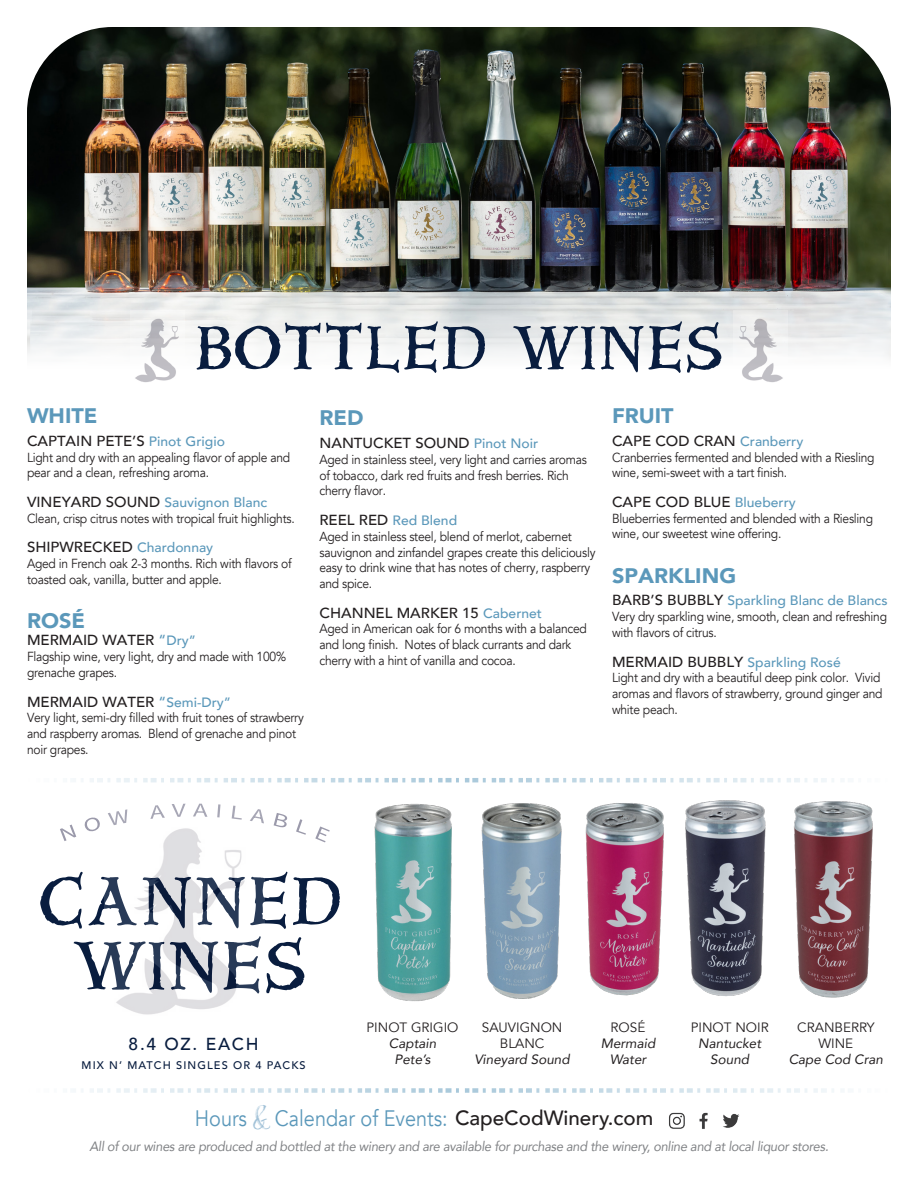
<style>
.page{position:relative;width:918px;height:1188px;background:#fff}
.page>*{position:absolute;margin:0;border:0;box-sizing:border-box;transform-origin:0 0}
.t1{font:59.85px/64.7px "Windlass";letter-spacing:.08em;color:#091d3f;text-align:center}
.t2{font:54px "Windlass";letter-spacing:.08em;color:#091d3f}
.t3{font:22.35px "Avenir";color:#5b98ba;scale:.89 1}
.t4{font:900 21px "Avenir";color:#5b98ba}
.t5{font:500 17.4px "Avenir";letter-spacing:.1em;color:#091d3f}
.t6{font:500 14.55px "Avenir";color:#231f20}
.t7{font:italic 13.5px "Avenir";letter-spacing:-.02em;color:#808285;scale:.95 1}
.t8{font:500 13.5px "Avenir";color:#5b98ba}
.t9{font:italic 13.5px/16.2px "Avenir";color:#231f20;text-align:center}
.t10{font:13.5px/16.2px "Avenir";color:#231f20;text-align:center}
.t11{font:13.05px/15.8px "Avenir";letter-spacing:-.02em;color:#231f20;scale:.92 1}
.t12{font:500 10.95px "Avenir";letter-spacing:.1em;color:#091d3f}
.s1{font-size:13.5px;color:#5b98ba}
.s2{font-size:14.55px;color:#231f20}
.s3{color:#5b98ba}
.s4{font-style:normal}
.s5{font-style:italic}
.s6{font-family:"Adore You";font-size:25.2px;color:#a2c2d8}
.s7{font-weight:500;font-size:20.7px;color:#231f20}
</style>
<div class="page">
<img style="left:27px;top:27px;width:864px;height:331px">
<img style="left:794px;top:801px;width:79px;height:197px">
<img style="left:685px;top:800px;width:81px;height:196px">
<img style="left:374px;top:803px;width:78px;height:199px">
<img style="left:481px;top:803px;width:81px;height:196px">
<img style="left:585px;top:803px;width:79px;height:193px">
<svg style="left:60px;top:813px;width:270px;height:29px"></svg>
<img style="left:131px;top:310px;width:53px;height:73px">
<img style="left:733px;top:310px;width:54px;height:73px">
<img style="left:669px;top:1112px;width:71px;height:17px">
<svg style="left:81px;top:778px;width:761px;height:4px"></svg>
<svg style="left:81px;top:1088px;width:761px;height:5px"></svg>
<img style="left:105px;top:804px;width:159px;height:211px">
<p class="t2" style="left:197px;top:310px;width:526px">BOTTLED WINES</p>
<p class="t4" style="left:27px;top:398px;width:72px">WHITE</p>
<p class="t6" style="left:27px;top:428px;width:199px">CAPTAIN PETE’S <span class="s1">Pinot Grigio</span></p>
<p class="t11" style="left:27px;top:450px;width:288px">Light and dry with an appealing flavor of apple and pear and a clean, refreshing aroma.</p>
<p class="t8" style="left:27px;top:491px;width:242px"><span class="s2">VINEYARD SOUND</span> Sauvignon Blanc</p>
<p class="t11" style="left:27px;top:511px;width:293px">Clean, crisp citrus notes with tropical fruit highlights.</p>
<p class="t6" style="left:27px;top:535px;width:188px">SHIPWRECKED <span class="s1">Chardonnay</span></p>
<p class="t11" style="left:27px;top:556px;width:289px">Aged in French oak 2-3 months. Rich with flavors of toasted oak, vanilla, butter and apple.</p>
<p class="t4" style="left:27px;top:603px;width:60px">ROSÉ</p>
<p class="t6" style="left:27px;top:628px;width:171px">MERMAID WATER <span class="s3">“</span><span class="s1">Dry”</span></p>
<p class="t11" style="left:27px;top:649px;width:283px">Flagship wine, very light, dry and made with 100% grenache grapes.</p>
<p class="t6" style="left:27px;top:689px;width:206px">MERMAID WATER <span class="s3">“</span><span class="s1">Semi-Dry”</span></p>
<p class="t11" style="left:27px;top:710px;width:302px">Very light, semi-dry filled with fruit tones of strawberry and raspberry aromas. Blend of grenache and pinot noir grapes.</p>
<p class="t4" style="left:320px;top:400px;width:46px">RED</p>
<p class="t6" style="left:320px;top:431px;width:220px">NANTUCKET SOUND <span class="s1">Pinot Noir</span></p>
<p class="t11" style="left:320px;top:452px;width:292px">Aged in stainless steel, very light and carries aromas of tobacco, dark red fruits and fresh berries. Rich cherry flavor.</p>
<p class="t8" style="left:320px;top:509px;width:139px"><span class="s2">REEL RED</span> Red Blend</p>
<p class="t11" style="left:320px;top:529px;width:301px">Aged in stainless steel, blend of merlot, cabernet sauvignon and zinfandel grapes create this deliciously easy to drink wine that has notes of cherry, raspberry and spice.</p>
<p class="t6" style="left:320px;top:600px;width:224px">CHANNEL MARKER 15 <span class="s1">Cabernet</span></p>
<p class="t11" style="left:320px;top:621px;width:292px">Aged in American oak for 6 months with a balanced and long finish. Notes of black currants and dark cherry with a hint of vanilla and cocoa.</p>
<p class="t4" style="left:612px;top:398px;width:63px">FRUIT</p>
<p class="t6" style="left:612px;top:428px;width:193px">CAPE COD CRAN <span class="s1">Cranberry</span></p>
<p class="t11" style="left:612px;top:450px;width:287px">Cranberries fermented and blended with a Riesling wine, semi-sweet with a tart finish.</p>
<p class="t6" style="left:612px;top:489px;width:185px">CAPE COD BLUE <span class="s1">Blueberry</span></p>
<p class="t11" style="left:612px;top:511px;width:285px">Blueberries fermented and blended with a Riesling wine, our sweetest wine offering.</p>
<p class="t4" style="left:612px;top:557px;width:126px">SPARKLING</p>
<p class="t8" style="left:612px;top:589px;width:277px"><span class="s2">BARB’S BUBBLY</span> Sparkling Blanc de Blancs</p>
<p class="t11" style="left:612px;top:609px;width:301px">Very dry sparkling wine, smooth, clean and refreshing with flavors of citrus.</p>
<p class="t6" style="left:612px;top:649px;width:230px">MERMAID BUBBLY <span class="s1">Sparkling Rosé</span></p>
<p class="t11" style="left:612px;top:670px;width:296px">Light and dry with a beautiful deep pink color. Vivid aromas and flavors of strawberry, ground ginger and white peach.</p>
<p class="t1" style="left:40px;top:871px;width:301px">CANNED<br>WINES</p>
<p class="t5" style="left:129px;top:1029px;width:132px">8.4 OZ. EACH</p>
<p class="t12" style="left:82px;top:1055px;width:226px">MIX N’ MATCH SINGLES OR 4 PACKS</p>
<p class="t9" style="left:367px;top:1019px;width:93px"><span class="s4">PINOT GRIGIO<br></span>Captain<br>Pete’s</p>
<p class="t10" style="left:475px;top:1020px;width:97px">SAUVIGNON<br>BLANC<br><span class="s5">Vineyard Sound</span></p>
<p class="t9" style="left:601px;top:1019px;width:56px"><span class="s4">ROSÉ<br></span>Mermaid<br>Water</p>
<p class="t3" style="left:195px;top:1105px;width:517px">Hours <span class="s6">&amp;</span> Calendar of Events: <span class="s7">CapeCodWinery.com</span></p>
<p class="t9" style="left:691px;top:1019px;width:79px"><span class="s4">PINOT NOIR<br></span>Nantucket<br>Sound</p>
<p class="t10" style="left:789px;top:1020px;width:96px">CRANBERRY<br>WINE<br><span class="s5">Cape Cod Cran</span></p>
<p class="t7" style="left:89px;top:1138px;width:780px">All of our wines are produced and bottled at the winery and are available for purchase and the winery, online and at local liquor stores.</p>
</div>
